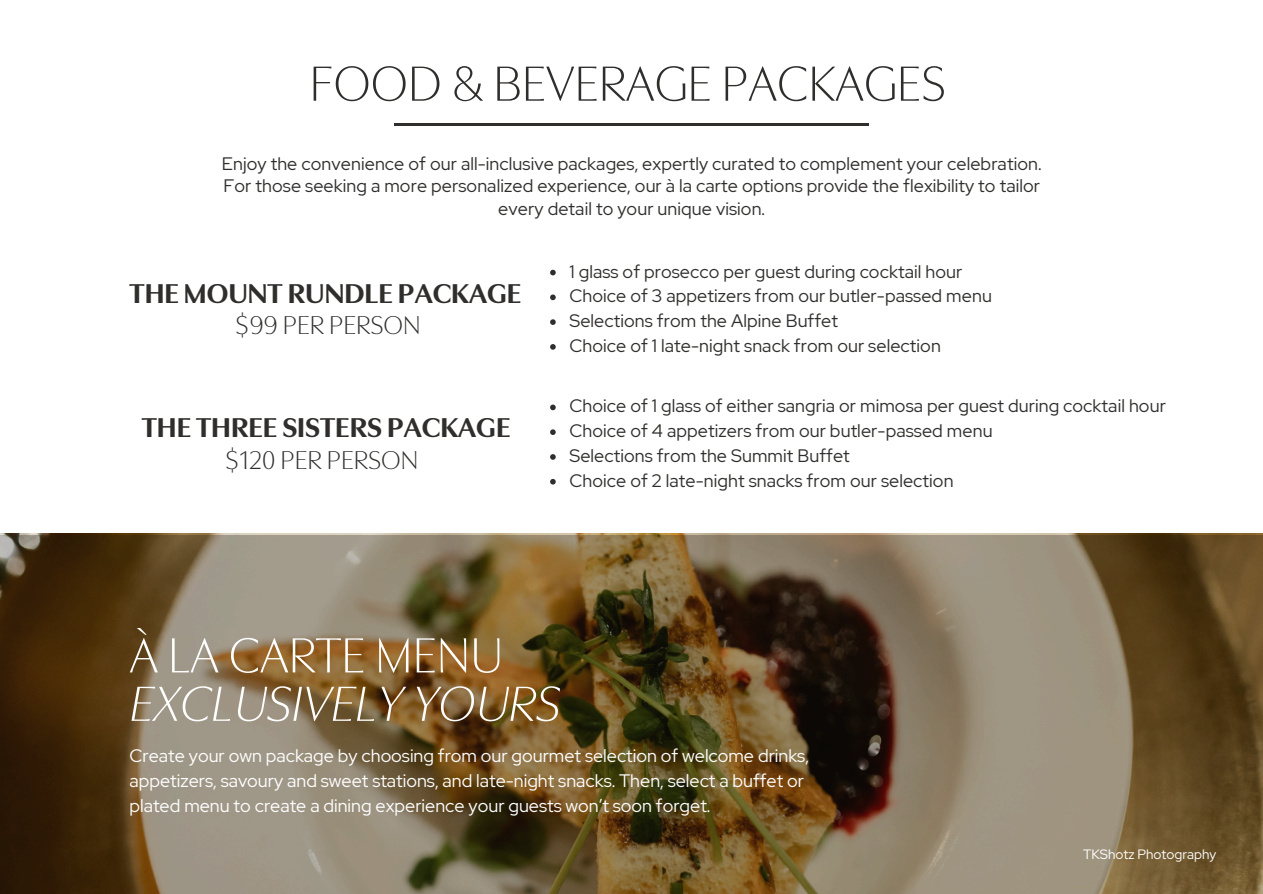
<style>
.page{position:relative;width:1263px;height:894px;background:#fff}
.page>*{position:absolute;margin:0;border:0;box-sizing:border-box;transform-origin:0 0}
.t1{font:italic 300 51.6px/48.3px "Utile Display";color:#fff}
.t2{font:300 51.6px "Utile Display";color:#2f2e2c}
.t3{font:700 28.65px "Utile Display";color:#2f2e2c}
.t4{font:300 27.15px "Utile Display";color:#2f2e2c}
.t5{font:18px/22.5px "Red Hat Display";letter-spacing:.005em;color:#2f2e2c;text-align:center}
.t6{font:18px/24.8px "Red Hat Display";color:#fff}
.t7{font:13.5px "Red Hat Display";color:#fff}
.s1{font-style:normal}
</style>
<div class="page">
<hr style="left:395px;top:123px;width:473px;height:2px;background:#2f2e2c">
<svg style="left:550px;top:270px;width:6px;height:5px"></svg>
<svg style="left:550px;top:294px;width:6px;height:6px"></svg>
<svg style="left:550px;top:319px;width:6px;height:6px"></svg>
<svg style="left:550px;top:344px;width:6px;height:5px"></svg>
<svg style="left:550px;top:404px;width:6px;height:6px"></svg>
<svg style="left:550px;top:429px;width:6px;height:6px"></svg>
<svg style="left:550px;top:454px;width:6px;height:5px"></svg>
<svg style="left:550px;top:479px;width:6px;height:5px"></svg>
<svg style="left:0;top:534px;width:1263px;height:359px;background:#725f41"></svg>
<h3 class="t2" style="left:309px;top:54px;width:638px">FOOD &amp; BEVERAGE PACKAGES</h3>
<p class="t5" style="left:222px;top:152px;width:821px">Enjoy the convenience of our all-inclusive packages, expertly curated to complement your celebration.<br>For those seeking a more personalized experience, our à la carte options provide the flexibility to tailor every detail to your unique vision.</p>
<p class="t3" style="left:130px;top:277px;width:393px">THE MOUNT RUNDLE PACKAGE</p>
<p class="t4" style="left:236px;top:310px;width:187px">$99 PER PERSON</p>
<p class="t3" style="left:142px;top:411px;width:370px">THE THREE SISTERS PACKAGE</p>
<p class="t4" style="left:225px;top:445px;width:194px">$120 PER PERSON</p>
<p class="t5" style="left:569px;top:260px;width:394px">1 glass of prosecco per guest during cocktail hour</p>
<p class="t5" style="left:569px;top:284px;width:424px">Choice of 3 appetizers from our butler-passed menu</p>
<h2 class="t5" style="left:569px;top:309px;width:270px">Selections from the Alpine Buffet</h2>
<h3 class="t5" style="left:569px;top:334px;width:373px">Choice of 1 late-night snack from our selection</h3>
<p class="t5" style="left:569px;top:394px;width:598px">Choice of 1 glass of either sangria or mimosa per guest during cocktail hour</p>
<p class="t5" style="left:569px;top:419px;width:425px">Choice of 4 appetizers from our butler-passed menu</p>
<p class="t5" style="left:569px;top:444px;width:282px">Selections from the Summit Buffet</p>
<h2 class="t5" style="left:569px;top:469px;width:386px">Choice of 2 late-night snacks from our selection</h2>
<h4 class="t1" style="left:130px;top:631px;width:432px"><span class="s1">À LA CARTE MENU<br></span>EXCLUSIVELY YOURS</h4>
<h1 class="t6" style="left:130px;top:743px;width:681px">Create your own package by choosing from our gourmet selection of welcome drinks, appetizers, savoury and sweet stations, and late-night snacks. Then, select a buffet or plated menu to create a dining experience your guests won’t soon forget.</h1>
<p class="t7" style="left:1083px;top:844px;width:135px">TKShotz Photography</p>
</div>
